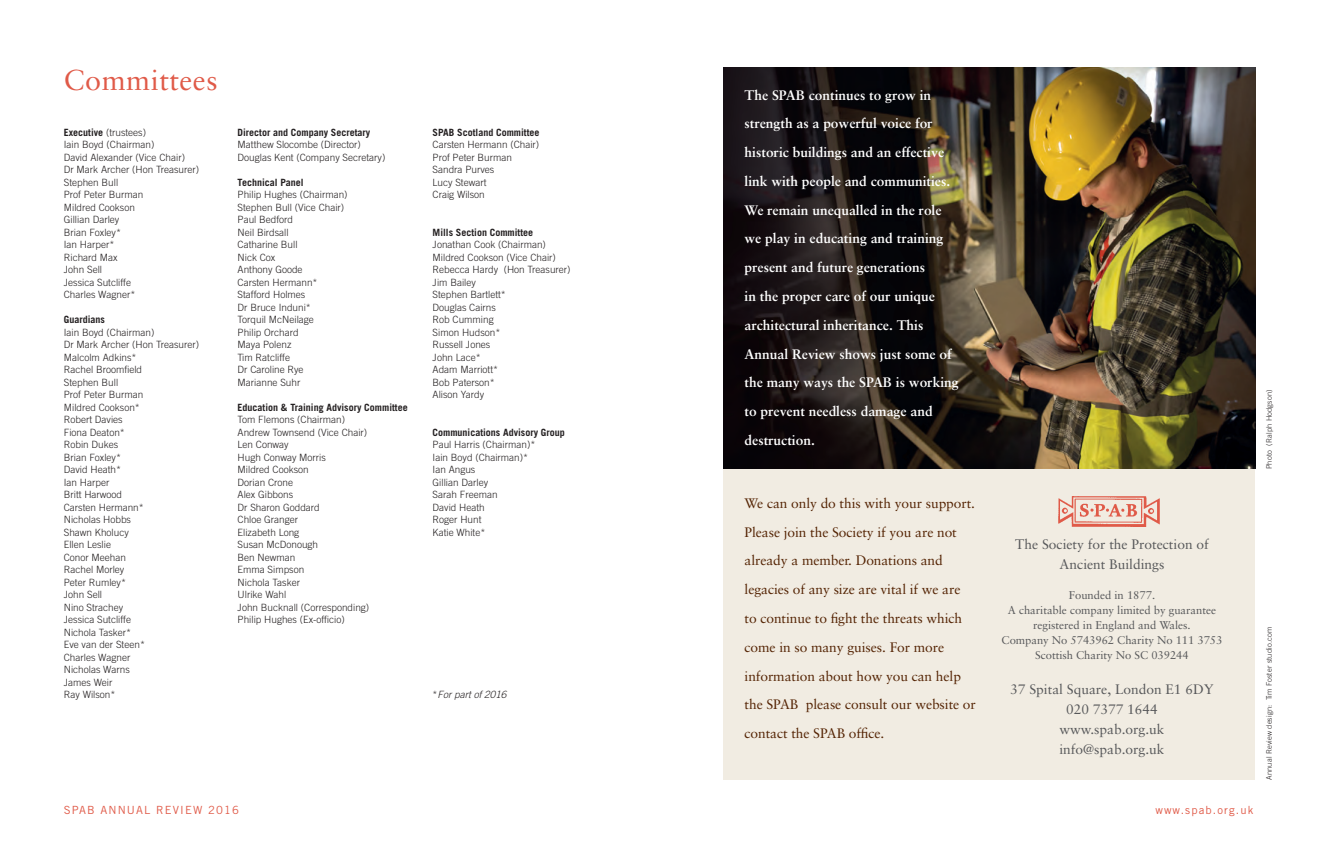
<style>
.page{position:relative;width:1319px;height:851px;background:#fff}
.page>*{position:absolute;margin:0;border:0;box-sizing:border-box;transform-origin:0 0}
.Titles{font:28.75px "Sabon LT";letter-spacing:.02em;color:#e05a48}
.t1{font:700 13.75px/28.8px "Sabon LT";color:#fff}
.t2{font:13.75px/28.8px "Sabon LT";letter-spacing:-.005em;color:#542303}
.t3{font:13.75px/20px "Sabon LT";color:#57585a;text-align:center}
.Main_text_full_out{font:11.25px/15px "Sabon LT";letter-spacing:-.005em;color:#57585a;text-align:center}
.t4{font:11.25px "Trade Gothic";letter-spacing:.1em;color:#e05a48}
.t5{font:300 10px "Trade Gothic";color:#231f20}
.t6{font:700 10px "Trade Gothic";color:#231f20}
.t7{font:italic 300 10px "Trade Gothic";color:#231f20}
.Captions{font:300 7.5px "Trade Gothic";letter-spacing:.02em;color:#231f20}
.s1{font-weight:700}
.s2{font-style:normal}
</style>
<div class="page">
<div style="left:723px;top:68px;width:531px;height:712px;background:#f1ece2"></div>
<img style="left:1058px;top:496px;width:101px;height:30px">
<img style="left:723px;top:68px;width:531px;height:400px">
<p class="Titles" style="left:64px;top:62px;width:155px">Committees</p>
<p class="t5" style="left:64px;top:126px;width:84px"><span class="s1">Executive</span> (trustees)</p>
<p class="t5" style="left:64px;top:138px;width:92px">Iain Boyd (Chairman)</p>
<p class="t5" style="left:64px;top:151px;width:123px">David Alexander (Vice Chair)</p>
<p class="t5" style="left:64px;top:163px;width:137px">Dr Mark Archer (Hon Treasurer)</p>
<p class="t5" style="left:64px;top:176px;width:56px">Stephen Bull</p>
<p class="t5" style="left:64px;top:188px;width:81px">Prof Peter Burman</p>
<p class="t5" style="left:64px;top:201px;width:73px">Mildred Cookson</p>
<p class="t5" style="left:64px;top:213px;width:57px">Gillian Darley</p>
<p class="t5" style="left:64px;top:226px;width:59px">Brian Foxley*</p>
<p class="t5" style="left:64px;top:238px;width:52px">Ian Harper*</p>
<p class="t5" style="left:64px;top:251px;width:55px">Richard Max</p>
<p class="t5" style="left:64px;top:263px;width:40px">John Sell</p>
<p class="t5" style="left:64px;top:276px;width:69px">Jessica Sutcliffe</p>
<p class="t5" style="left:64px;top:288px;width:73px">Charles Wagner*</p>
<p class="t6" style="left:64px;top:313px;width:43px">Guardians</p>
<p class="t5" style="left:64px;top:326px;width:92px">Iain Boyd (Chairman)</p>
<p class="t5" style="left:64px;top:338px;width:137px">Dr Mark Archer (Hon Treasurer)</p>
<p class="t5" style="left:64px;top:351px;width:74px">Malcolm Adkins*</p>
<p class="t5" style="left:64px;top:363px;width:80px">Rachel Broomfield</p>
<p class="t5" style="left:64px;top:376px;width:56px">Stephen Bull</p>
<p class="t5" style="left:64px;top:388px;width:81px">Prof Peter Burman</p>
<p class="t5" style="left:64px;top:401px;width:78px">Mildred Cookson*</p>
<p class="t5" style="left:64px;top:413px;width:60px">Robert Davies</p>
<p class="t5" style="left:64px;top:426px;width:63px">Fiona Deaton*</p>
<p class="t5" style="left:64px;top:438px;width:56px">Robin Dukes</p>
<p class="t5" style="left:64px;top:451px;width:59px">Brian Foxley*</p>
<p class="t5" style="left:64px;top:463px;width:59px">David Heath*</p>
<p class="t5" style="left:64px;top:476px;width:47px">Ian Harper</p>
<p class="t5" style="left:64px;top:488px;width:60px">Britt Harwood</p>
<p class="t5" style="left:64px;top:501px;width:82px">Carsten Hermann*</p>
<p class="t5" style="left:64px;top:513px;width:69px">Nicholas Hobbs</p>
<p class="t5" style="left:64px;top:526px;width:67px">Shawn Kholucy</p>
<p class="t5" style="left:64px;top:538px;width:49px">Ellen Leslie</p>
<p class="t5" style="left:64px;top:551px;width:64px">Conor Meehan</p>
<p class="t5" style="left:64px;top:563px;width:62px">Rachel Morley</p>
<p class="t5" style="left:64px;top:576px;width:64px">Peter Rumley*</p>
<p class="t5" style="left:64px;top:588px;width:40px">John Sell</p>
<p class="t5" style="left:64px;top:601px;width:61px">Nino Strachey</p>
<p class="t5" style="left:64px;top:613px;width:69px">Jessica Sutcliffe</p>
<p class="t5" style="left:64px;top:626px;width:69px">Nichola Tasker*</p>
<p class="t5" style="left:64px;top:638px;width:83px">Eve van der Steen*</p>
<p class="t5" style="left:64px;top:651px;width:68px">Charles Wagner</p>
<p class="t5" style="left:64px;top:663px;width:67px">Nicholas Warns</p>
<p class="t5" style="left:64px;top:676px;width:50px">James Weir</p>
<p class="t5" style="left:64px;top:688px;width:53px">Ray Wilson*</p>
<p class="t6" style="left:237px;top:126px;width:134px">Director and Company Secretary</p>
<p class="t5" style="left:237px;top:138px;width:125px">Matthew Slocombe (Director)</p>
<p class="t5" style="left:237px;top:151px;width:149px">Douglas Kent (Company Secretary)</p>
<p class="t6" style="left:237px;top:176px;width:68px">Technical Panel</p>
<p class="t5" style="left:237px;top:188px;width:112px">Philip Hughes (Chairman)</p>
<p class="t5" style="left:237px;top:201px;width:108px">Stephen Bull (Vice Chair)</p>
<p class="t5" style="left:237px;top:213px;width:57px">Paul Bedford</p>
<p class="t5" style="left:237px;top:226px;width:53px">Neil Birdsall</p>
<p class="t5" style="left:237px;top:238px;width:62px">Catharine Bull</p>
<p class="t5" style="left:237px;top:251px;width:39px">Nick Cox</p>
<p class="t5" style="left:237px;top:263px;width:67px">Anthony Goode</p>
<p class="t5" style="left:237px;top:276px;width:81px">Carsten Hermann*</p>
<p class="t5" style="left:237px;top:288px;width:69px">Stafford Holmes</p>
<p class="t5" style="left:237px;top:301px;width:75px">Dr Bruce Induni*</p>
<p class="t5" style="left:237px;top:313px;width:78px">Torquil McNeilage</p>
<p class="t5" style="left:237px;top:326px;width:63px">Philip Orchard</p>
<p class="t5" style="left:237px;top:338px;width:55px">Maya Polenz</p>
<p class="t5" style="left:237px;top:351px;width:54px">Tim Ratcliffe</p>
<p class="t5" style="left:237px;top:363px;width:67px">Dr Caroline Rye</p>
<p class="t5" style="left:237px;top:376px;width:64px">Marianne Suhr</p>
<p class="t6" style="left:237px;top:401px;width:172px">Education &amp; Training Advisory Committee</p>
<p class="t5" style="left:237px;top:413px;width:109px">Tom Flemons (Chairman)</p>
<p class="t5" style="left:237px;top:426px;width:131px">Andrew Townsend (Vice Chair)</p>
<p class="t5" style="left:237px;top:438px;width:53px">Len Conway</p>
<p class="t5" style="left:237px;top:451px;width:90px">Hugh Conway Morris</p>
<p class="t5" style="left:237px;top:463px;width:73px">Mildred Cookson</p>
<p class="t5" style="left:237px;top:476px;width:57px">Dorian Crone</p>
<p class="t5" style="left:237px;top:488px;width:57px">Alex Gibbons</p>
<p class="t5" style="left:237px;top:501px;width:84px">Dr Sharon Goddard</p>
<p class="t5" style="left:237px;top:513px;width:62px">Chloe Granger</p>
<p class="t5" style="left:237px;top:526px;width:63px">Elizabeth Long</p>
<p class="t5" style="left:237px;top:538px;width:82px">Susan McDonough</p>
<p class="t5" style="left:237px;top:551px;width:59px">Ben Newman</p>
<p class="t5" style="left:237px;top:563px;width:68px">Emma Simpson</p>
<p class="t5" style="left:237px;top:576px;width:64px">Nichola Tasker</p>
<p class="t5" style="left:237px;top:588px;width:50px">Ulrike Wahl</p>
<p class="t5" style="left:237px;top:601px;width:133px">John Bucknall (Corresponding)</p>
<p class="t5" style="left:237px;top:613px;width:109px">Philip Hughes (Ex-officio)</p>
<p class="t6" style="left:432px;top:126px;width:108px">SPAB Scotland Committee</p>
<p class="t5" style="left:432px;top:138px;width:108px">Carsten Hermann (Chair)</p>
<p class="t5" style="left:432px;top:151px;width:81px">Prof Peter Burman</p>
<p class="t5" style="left:432px;top:163px;width:63px">Sandra Purves</p>
<p class="t5" style="left:432px;top:176px;width:55px">Lucy Stewart</p>
<p class="t5" style="left:432px;top:188px;width:54px">Craig Wilson</p>
<p class="t6" style="left:432px;top:226px;width:102px">Mills Section Committee</p>
<p class="t5" style="left:432px;top:238px;width:115px">Jonathan Cook (Chairman)</p>
<p class="t5" style="left:432px;top:251px;width:125px">Mildred Cookson (Vice Chair)</p>
<p class="t5" style="left:432px;top:263px;width:139px">Rebecca Hardy (Hon Treasurer)</p>
<p class="t5" style="left:432px;top:276px;width:45px">Jim Bailey</p>
<p class="t5" style="left:432px;top:288px;width:75px">Stephen Bartlett*</p>
<p class="t5" style="left:432px;top:301px;width:65px">Douglas Cairns</p>
<p class="t5" style="left:432px;top:313px;width:63px">Rob Cumming</p>
<p class="t5" style="left:432px;top:326px;width:69px">Simon Hudson*</p>
<p class="t5" style="left:432px;top:338px;width:59px">Russell Jones</p>
<p class="t5" style="left:432px;top:351px;width:50px">John Lace*</p>
<p class="t5" style="left:432px;top:363px;width:67px">Adam Marriott*</p>
<p class="t5" style="left:432px;top:376px;width:64px">Bob Paterson*</p>
<p class="t5" style="left:432px;top:388px;width:53px">Alison Yardy</p>
<p class="t6" style="left:432px;top:426px;width:134px">Communications Advisory Group</p>
<p class="t5" style="left:432px;top:438px;width:104px">Paul Harris (Chairman)*</p>
<p class="t5" style="left:432px;top:451px;width:97px">Iain Boyd (Chairman)*</p>
<p class="t5" style="left:432px;top:463px;width:44px">Ian Angus</p>
<p class="t5" style="left:432px;top:476px;width:57px">Gillian Darley</p>
<p class="t5" style="left:432px;top:488px;width:67px">Sarah Freeman</p>
<p class="t5" style="left:432px;top:501px;width:54px">David Heath</p>
<p class="t5" style="left:432px;top:513px;width:50px">Roger Hunt</p>
<p class="t5" style="left:432px;top:526px;width:54px">Katie White*</p>
<p class="t7" style="left:432px;top:688px;width:75px"><span class="s2">*</span>For part of 2016</p>
<p class="t1" style="left:744px;top:80px;width:215px">The SPAB continues to grow in strength as a powerful voice for historic buildings and an effective link with people and communities.<br>We remain unequalled in the role we play in educating and training present and future generations<br>in the proper care of our unique architectural inheritance. This<br>Annual Review shows just some of the many ways the SPAB is working to prevent needless damage and destruction.</p>
<p class="t2" style="left:744px;top:488px;width:233px">We can only do this with your support.<br>Please join the Society if you are not already a member. Donations and legacies of any size are vital if we are to continue to fight the threats which come in so many guises. For more information about how you can help the SPAB please consult our website or contact the SPAB office.</p>
<p class="t3" style="left:1015px;top:534px;width:195px">The Society for the Protection of<br>Ancient Buildings</p>
<p class="Main_text_full_out" style="left:1068px;top:587px;width:88px">Founded in 1877.</p>
<p class="Main_text_full_out" style="left:1007px;top:602px;width:210px">A charitable company limited by guarantee registered in England and Wales.</p>
<p class="Main_text_full_out" style="left:1001px;top:632px;width:222px">Company No 5743962 Charity No 111 3753<br>Scottish Charity No SC 039244</p>
<p class="t3" style="left:1010px;top:679px;width:205px">37 Spital Square, London E1 6DY<br>020 7377 1644</p>
<p class="t3" style="left:1059px;top:719px;width:107px;text-align:left">www.spab.org.uk info@spab.org.uk</p>
<p class="t4" style="left:64px;top:802px;width:177px">SPAB ANNUAL REVIEW 2016</p>
<p class="t4" style="left:1155px;top:802px;width:99px">www.spab.org.uk</p>
<p class="Captions" style="left:1264px;top:469px;width:81px;rotate:-90deg">Photo (Ralph Hodgson)</p>
<p class="Captions" style="left:1264px;top:780px;width:154px;rotate:-90deg">Annual Review design: Tim Foster studio.com</p>
</div>
